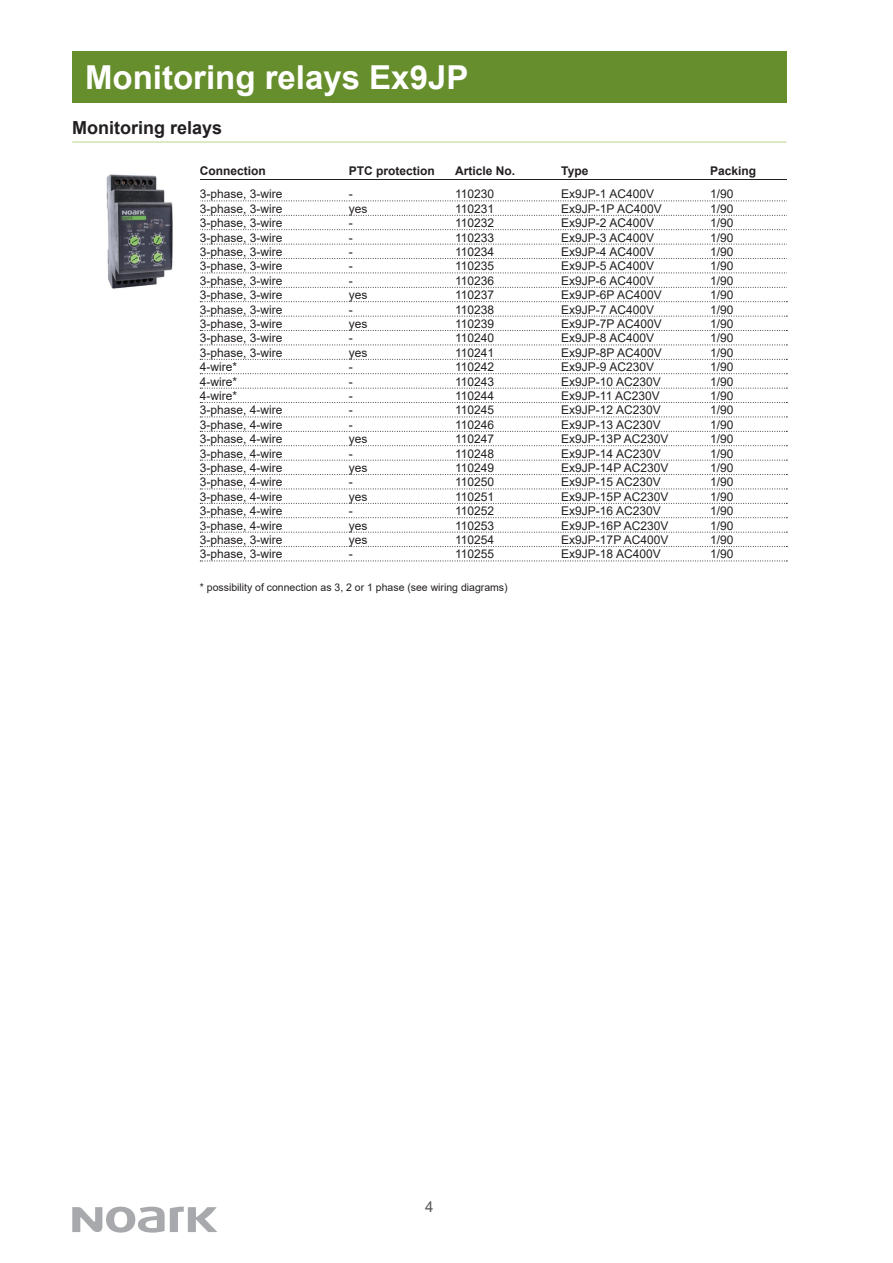
<style>
.page{position:relative;width:893px;height:1263px;background:#fff}
.page>*{position:absolute;margin:0;border:0;box-sizing:border-box;transform-origin:0 0}
.t1{font:700 33px "Arial";color:#fff}
.t2{font:700 18px "Arial";color:#231f20}
.t3{font:15px "Arial";color:#57585a}
.t4{font:12px "Arial";color:#231f20}
.t5{font:700 12px "Arial";color:#231f20}
.t6{font:10.5px "Arial";color:#231f20}
</style>
<div class="page">
<svg style="left:72px;top:1206px;width:145px;height:26px"></svg>
<div style="left:72px;top:51px;width:715px;height:51px;background:#668e2c"></div>
<svg style="left:200px;top:201px;width:587px;height:1px"></svg>
<svg style="left:200px;top:215px;width:587px;height:1px"></svg>
<svg style="left:200px;top:229px;width:587px;height:1px"></svg>
<svg style="left:200px;top:244px;width:587px;height:1px"></svg>
<svg style="left:200px;top:258px;width:587px;height:1px"></svg>
<svg style="left:200px;top:273px;width:587px;height:1px"></svg>
<svg style="left:200px;top:287px;width:587px;height:1px"></svg>
<svg style="left:200px;top:301px;width:587px;height:1px"></svg>
<svg style="left:200px;top:316px;width:587px;height:1px"></svg>
<svg style="left:200px;top:330px;width:587px;height:1px"></svg>
<svg style="left:200px;top:345px;width:587px;height:1px"></svg>
<svg style="left:200px;top:359px;width:587px;height:1px"></svg>
<svg style="left:200px;top:373px;width:587px;height:1px"></svg>
<svg style="left:200px;top:388px;width:587px;height:1px"></svg>
<svg style="left:200px;top:402px;width:587px;height:1px"></svg>
<svg style="left:200px;top:417px;width:587px;height:1px"></svg>
<svg style="left:200px;top:431px;width:587px;height:1px"></svg>
<svg style="left:200px;top:445px;width:587px;height:1px"></svg>
<svg style="left:200px;top:460px;width:587px;height:1px"></svg>
<svg style="left:200px;top:474px;width:587px;height:1px"></svg>
<svg style="left:200px;top:489px;width:587px;height:1px"></svg>
<svg style="left:200px;top:503px;width:587px;height:1px"></svg>
<svg style="left:200px;top:517px;width:587px;height:1px"></svg>
<svg style="left:200px;top:532px;width:587px;height:1px"></svg>
<svg style="left:200px;top:546px;width:587px;height:1px"></svg>
<svg style="left:200px;top:561px;width:587px;height:1px"></svg>
<hr style="left:200px;top:180px;width:587px;height:1px;background:#231f20">
<hr style="left:72px;top:141px;width:715px;height:2px;background:#cfe4ae">
<img style="left:106px;top:174px;width:67px;height:115px">
<h1 class="t1" style="left:85px;top:54px;width:385px">Monitoring relays Ex9JP</h1>
<h2 class="t2" style="left:72px;top:115px;width:152px">Monitoring relays</h2>
<p class="t5" style="left:200px;top:163px;width:67px">Connection</p>
<p class="t5" style="left:349px;top:163px;width:88px">PTC protection</p>
<p class="t5" style="left:455px;top:163px;width:62px">Article No.</p>
<p class="t5" style="left:561px;top:163px;width:29px">Type</p>
<p class="t5" style="left:710px;top:163px;width:48px">Packing</p>
<p class="t4" style="left:200px;top:186px;width:84px">3-phase, 3-wire</p>
<p class="t4" style="left:349px;top:186px;width:5px">-</p>
<p class="t4" style="left:455px;top:186px;width:41px">110230</p>
<p class="t4" style="left:561px;top:186px;width:94px">Ex9JP-1 AC400V</p>
<p class="t4" style="left:710px;top:186px;width:25px">1/90</p>
<p class="t4" style="left:200px;top:200px;width:84px">3-phase, 3-wire</p>
<p class="t4" style="left:349px;top:200px;width:20px">yes</p>
<p class="t4" style="left:455px;top:200px;width:41px">110231</p>
<p class="t4" style="left:561px;top:200px;width:102px">Ex9JP-1P AC400V</p>
<p class="t4" style="left:710px;top:200px;width:25px">1/90</p>
<p class="t4" style="left:200px;top:215px;width:84px">3-phase, 3-wire</p>
<p class="t4" style="left:349px;top:215px;width:5px">-</p>
<p class="t4" style="left:455px;top:215px;width:41px">110232</p>
<p class="t4" style="left:561px;top:215px;width:94px">Ex9JP-2 AC400V</p>
<p class="t4" style="left:710px;top:215px;width:25px">1/90</p>
<p class="t4" style="left:200px;top:229px;width:84px">3-phase, 3-wire</p>
<p class="t4" style="left:349px;top:229px;width:5px">-</p>
<p class="t4" style="left:455px;top:229px;width:41px">110233</p>
<p class="t4" style="left:561px;top:229px;width:94px">Ex9JP-3 AC400V</p>
<p class="t4" style="left:710px;top:229px;width:25px">1/90</p>
<p class="t4" style="left:200px;top:244px;width:84px">3-phase, 3-wire</p>
<p class="t4" style="left:349px;top:244px;width:5px">-</p>
<p class="t4" style="left:455px;top:244px;width:41px">110234</p>
<p class="t4" style="left:561px;top:244px;width:94px">Ex9JP-4 AC400V</p>
<p class="t4" style="left:710px;top:244px;width:25px">1/90</p>
<p class="t4" style="left:200px;top:258px;width:84px">3-phase, 3-wire</p>
<p class="t4" style="left:349px;top:258px;width:5px">-</p>
<p class="t4" style="left:455px;top:258px;width:41px">110235</p>
<p class="t4" style="left:561px;top:258px;width:94px">Ex9JP-5 AC400V</p>
<p class="t4" style="left:710px;top:258px;width:25px">1/90</p>
<p class="t4" style="left:200px;top:272px;width:84px">3-phase, 3-wire</p>
<p class="t4" style="left:349px;top:272px;width:5px">-</p>
<p class="t4" style="left:455px;top:272px;width:41px">110236</p>
<p class="t4" style="left:561px;top:272px;width:94px">Ex9JP-6 AC400V</p>
<p class="t4" style="left:710px;top:272px;width:25px">1/90</p>
<p class="t4" style="left:200px;top:287px;width:84px">3-phase, 3-wire</p>
<p class="t4" style="left:349px;top:287px;width:20px">yes</p>
<p class="t4" style="left:455px;top:287px;width:41px">110237</p>
<p class="t4" style="left:561px;top:287px;width:102px">Ex9JP-6P AC400V</p>
<p class="t4" style="left:710px;top:287px;width:25px">1/90</p>
<p class="t4" style="left:200px;top:301px;width:84px">3-phase, 3-wire</p>
<p class="t4" style="left:349px;top:301px;width:5px">-</p>
<p class="t4" style="left:455px;top:301px;width:41px">110238</p>
<p class="t4" style="left:561px;top:301px;width:94px">Ex9JP-7 AC400V</p>
<p class="t4" style="left:710px;top:301px;width:25px">1/90</p>
<p class="t4" style="left:200px;top:316px;width:84px">3-phase, 3-wire</p>
<p class="t4" style="left:349px;top:316px;width:20px">yes</p>
<p class="t4" style="left:455px;top:316px;width:41px">110239</p>
<p class="t4" style="left:561px;top:316px;width:102px">Ex9JP-7P AC400V</p>
<p class="t4" style="left:710px;top:316px;width:25px">1/90</p>
<p class="t4" style="left:200px;top:330px;width:84px">3-phase, 3-wire</p>
<p class="t4" style="left:349px;top:330px;width:5px">-</p>
<p class="t4" style="left:455px;top:330px;width:41px">110240</p>
<p class="t4" style="left:561px;top:330px;width:94px">Ex9JP-8 AC400V</p>
<p class="t4" style="left:710px;top:330px;width:25px">1/90</p>
<p class="t4" style="left:200px;top:344px;width:84px">3-phase, 3-wire</p>
<p class="t4" style="left:349px;top:344px;width:20px">yes</p>
<p class="t4" style="left:455px;top:344px;width:41px">110241</p>
<p class="t4" style="left:561px;top:344px;width:102px">Ex9JP-8P AC400V</p>
<p class="t4" style="left:710px;top:344px;width:25px">1/90</p>
<p class="t4" style="left:200px;top:359px;width:39px">4-wire*</p>
<p class="t4" style="left:349px;top:359px;width:5px">-</p>
<p class="t4" style="left:455px;top:359px;width:41px">110242</p>
<p class="t4" style="left:561px;top:359px;width:94px">Ex9JP-9 AC230V</p>
<p class="t4" style="left:710px;top:359px;width:25px">1/90</p>
<p class="t4" style="left:200px;top:373px;width:39px">4-wire*</p>
<p class="t4" style="left:349px;top:373px;width:5px">-</p>
<p class="t4" style="left:455px;top:373px;width:41px">110243</p>
<p class="t4" style="left:561px;top:373px;width:101px">Ex9JP-10 AC230V</p>
<p class="t4" style="left:710px;top:373px;width:25px">1/90</p>
<p class="t4" style="left:200px;top:388px;width:39px">4-wire*</p>
<p class="t4" style="left:349px;top:388px;width:5px">-</p>
<p class="t4" style="left:455px;top:388px;width:41px">110244</p>
<p class="t4" style="left:561px;top:388px;width:100px">Ex9JP-11 AC230V</p>
<p class="t4" style="left:710px;top:388px;width:25px">1/90</p>
<p class="t4" style="left:200px;top:402px;width:84px">3-phase, 4-wire</p>
<p class="t4" style="left:349px;top:402px;width:5px">-</p>
<p class="t4" style="left:455px;top:402px;width:41px">110245</p>
<p class="t4" style="left:561px;top:402px;width:101px">Ex9JP-12 AC230V</p>
<p class="t4" style="left:710px;top:402px;width:25px">1/90</p>
<p class="t4" style="left:200px;top:416px;width:84px">3-phase, 4-wire</p>
<p class="t4" style="left:349px;top:416px;width:5px">-</p>
<p class="t4" style="left:455px;top:416px;width:41px">110246</p>
<p class="t4" style="left:561px;top:416px;width:101px">Ex9JP-13 AC230V</p>
<p class="t4" style="left:710px;top:416px;width:25px">1/90</p>
<p class="t4" style="left:200px;top:431px;width:84px">3-phase, 4-wire</p>
<p class="t4" style="left:349px;top:431px;width:20px">yes</p>
<p class="t4" style="left:455px;top:431px;width:41px">110247</p>
<p class="t4" style="left:561px;top:431px;width:109px">Ex9JP-13P AC230V</p>
<p class="t4" style="left:710px;top:431px;width:25px">1/90</p>
<p class="t4" style="left:200px;top:445px;width:84px">3-phase, 4-wire</p>
<p class="t4" style="left:349px;top:445px;width:5px">-</p>
<p class="t4" style="left:455px;top:445px;width:41px">110248</p>
<p class="t4" style="left:561px;top:445px;width:101px">Ex9JP-14 AC230V</p>
<p class="t4" style="left:710px;top:445px;width:25px">1/90</p>
<p class="t4" style="left:200px;top:460px;width:84px">3-phase, 4-wire</p>
<p class="t4" style="left:349px;top:460px;width:20px">yes</p>
<p class="t4" style="left:455px;top:460px;width:41px">110249</p>
<p class="t4" style="left:561px;top:460px;width:109px">Ex9JP-14P AC230V</p>
<p class="t4" style="left:710px;top:460px;width:25px">1/90</p>
<p class="t4" style="left:200px;top:474px;width:84px">3-phase, 4-wire</p>
<p class="t4" style="left:349px;top:474px;width:5px">-</p>
<p class="t4" style="left:455px;top:474px;width:41px">110250</p>
<p class="t4" style="left:561px;top:474px;width:101px">Ex9JP-15 AC230V</p>
<p class="t4" style="left:710px;top:474px;width:25px">1/90</p>
<p class="t4" style="left:200px;top:488px;width:84px">3-phase, 4-wire</p>
<p class="t4" style="left:349px;top:488px;width:20px">yes</p>
<p class="t4" style="left:455px;top:488px;width:41px">110251</p>
<p class="t4" style="left:561px;top:488px;width:109px">Ex9JP-15P AC230V</p>
<p class="t4" style="left:710px;top:488px;width:25px">1/90</p>
<p class="t4" style="left:200px;top:503px;width:84px">3-phase, 4-wire</p>
<p class="t4" style="left:349px;top:503px;width:5px">-</p>
<p class="t4" style="left:455px;top:503px;width:41px">110252</p>
<p class="t4" style="left:561px;top:503px;width:101px">Ex9JP-16 AC230V</p>
<p class="t4" style="left:710px;top:503px;width:25px">1/90</p>
<p class="t4" style="left:200px;top:517px;width:84px">3-phase, 4-wire</p>
<p class="t4" style="left:349px;top:517px;width:20px">yes</p>
<p class="t4" style="left:455px;top:517px;width:41px">110253</p>
<p class="t4" style="left:561px;top:517px;width:109px">Ex9JP-16P AC230V</p>
<p class="t4" style="left:710px;top:517px;width:25px">1/90</p>
<p class="t4" style="left:200px;top:532px;width:84px">3-phase, 3-wire</p>
<p class="t4" style="left:349px;top:532px;width:20px">yes</p>
<p class="t4" style="left:455px;top:532px;width:41px">110254</p>
<p class="t4" style="left:561px;top:532px;width:109px">Ex9JP-17P AC400V</p>
<p class="t4" style="left:710px;top:532px;width:25px">1/90</p>
<p class="t4" style="left:200px;top:546px;width:84px">3-phase, 3-wire</p>
<p class="t4" style="left:349px;top:546px;width:5px">-</p>
<p class="t4" style="left:455px;top:546px;width:41px">110255</p>
<p class="t4" style="left:561px;top:546px;width:101px">Ex9JP-18 AC400V</p>
<p class="t4" style="left:710px;top:546px;width:25px">1/90</p>
<p class="t6" style="left:200px;top:580px;width:309px">* possibility of connection as 3, 2 or 1 phase (see wiring diagrams)</p>
<p class="t3" style="left:425px;top:1197px;width:10px">4</p>
</div>
